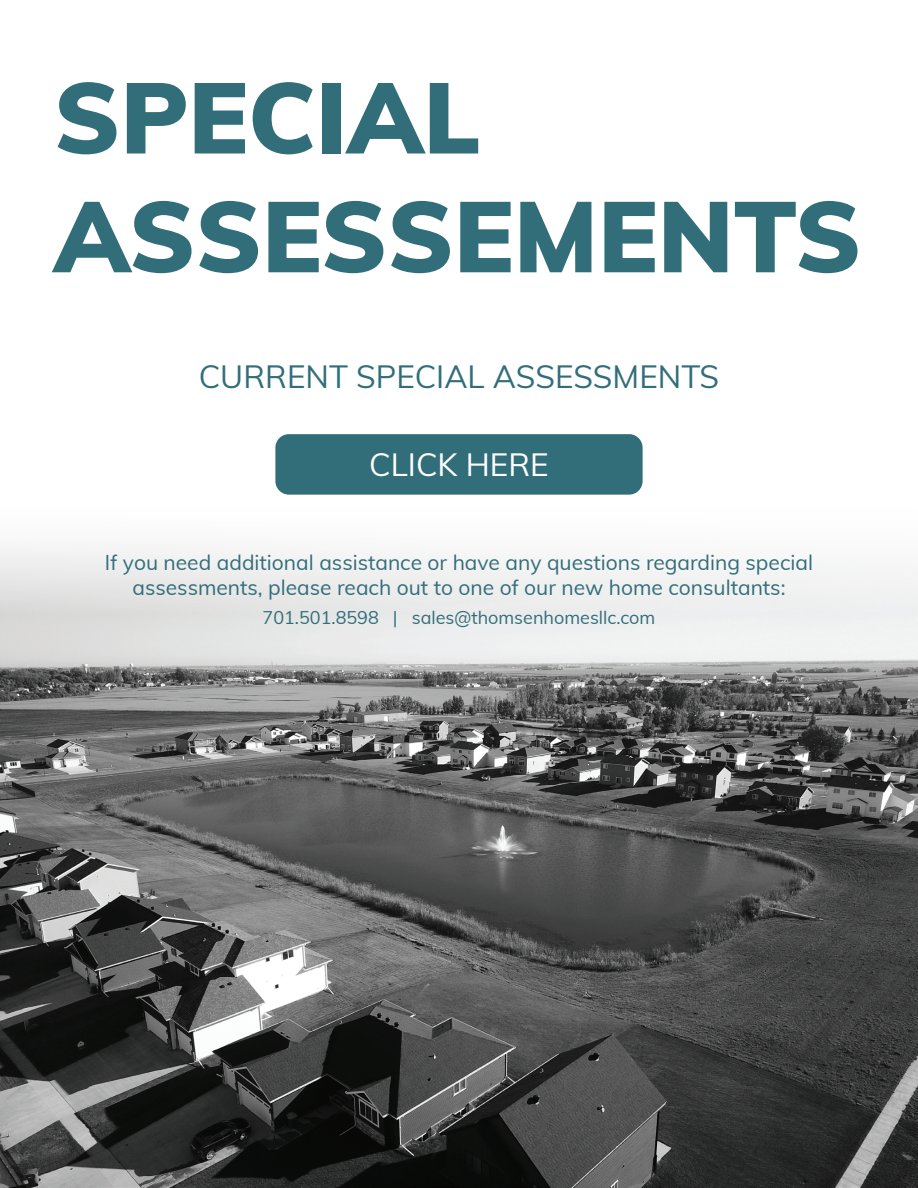
<style>
.page{position:relative;width:918px;height:1188px;background:#fff}
.page>*{position:absolute;margin:0;border:0;box-sizing:border-box;transform-origin:0 0}
.t1{font:900 99px/118.8px "Muli";color:#326e7a}
.t2{font:31.5px "Muli";color:#326e7a}
.t3{font:31.5px "Muli";color:#fff}
.t4{font:21px/25.2px "Muli";color:#326e7a;text-align:center}
.t5{font:18px "Muli";color:#326e7a}
</style>
<div class="page">
<img style="left:0;top:546px;width:918px;height:642px">
<div style="left:275px;top:434px;width:368px;height:61px;background:#326e7a;border-radius:14px"></div>
<h1 class="t1" style="left:54px;top:54px;width:809px">SPECIAL<br>ASSESSEMENTS</h1>
<h2 class="t2" style="left:199px;top:354px;width:522px">CURRENT SPECIAL ASSESSMENTS</h2>
<h2 class="t3" style="left:369px;top:441px;width:181px">CLICK HERE</h2>
<p class="t4" style="left:105px;top:549px;width:710px">If you need additional assistance or have any questions regarding special assessments, please reach out to one of our new home consultants:</p>
<p class="t5" style="left:263px;top:605px;width:394px">701.501.8598 | sales@thomsenhomesllc.com</p>
</div>
